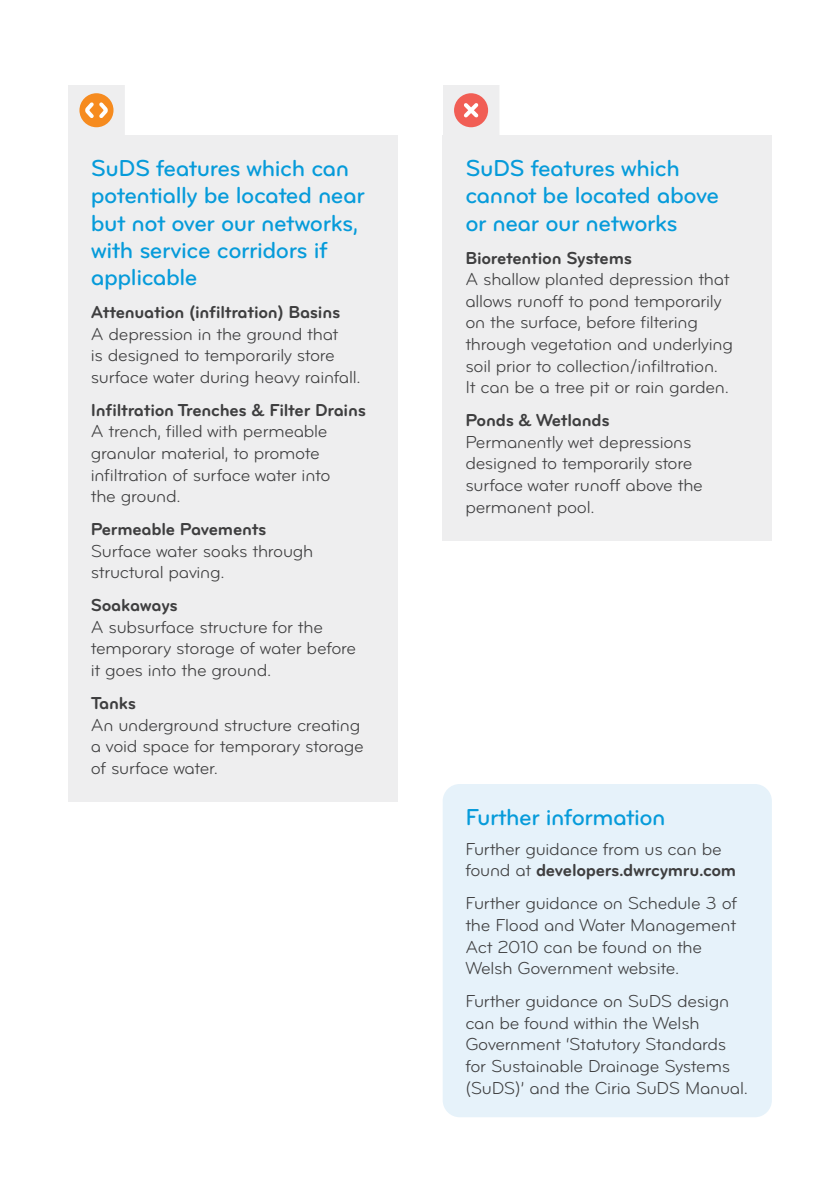
<style>
.page{position:relative;width:840px;height:1191px;background:#fff}
.page>*{position:absolute;margin:0;border:0;box-sizing:border-box;transform-origin:0 0}
.t1{font:24px/27.2px "Bryant Pro Medium Alternate";letter-spacing:-.02em;color:#069bda}
.t2{font:18px/21.6px "Bryant Pro Regular Alternate";letter-spacing:-.015em;color:#3e3e3f}
.t3{font:18px "Bryant Pro Bold Alternate";letter-spacing:-.015em;color:#3e3e3f}
.s1{font-family:"Bryant Pro Regular Alternate"}
</style>
<div class="page">
<div style="left:68px;top:85px;width:57px;height:50px;background:#eeeeef"></div>
<div style="left:68px;top:135px;width:329px;height:667px;background:#eeeeef"></div>
<div style="left:79px;top:93px;width:34px;height:34px;background:#f68b1f;border-radius:50%"></div>
<svg style="left:81px;top:99px;width:31px;height:23px"></svg>
<div style="left:442px;top:784px;width:329px;height:333px;background:#e6f2fa;border-radius:17px"></div>
<div style="left:442px;top:85px;width:57px;height:50px;background:#eeeeef"></div>
<div style="left:442px;top:135px;width:329px;height:406px;background:#eeeeef"></div>
<div style="left:454px;top:93px;width:34px;height:34px;background:#f15e55;border-radius:50%"></div>
<svg style="left:464px;top:103px;width:15px;height:15px"></svg>
<h1 class="t1" style="left:91px;top:154px;width:275px">SuDS features which can potentially be located near but not over our networks, with service corridors if applicable</h1>
<p class="t3" style="left:91px;top:301px;width:251px">Attenuation (infiltration) Basins</p>
<p class="t2" style="left:91px;top:323px;width:271px">A depression in the ground that<br>is designed to temporarily store surface water during heavy rainfall.</p>
<p class="t3" style="left:91px;top:398px;width:276px">Infiltration Trenches &amp; Filter Drains</p>
<p class="t2" style="left:91px;top:421px;width:241px">A trench, filled with permeable granular material, to promote infiltration of surface water into the ground.</p>
<p class="t3" style="left:91px;top:518px;width:177px">Permeable Pavements</p>
<p class="t2" style="left:91px;top:540px;width:224px">Surface water soaks through structural paving.</p>
<p class="t3" style="left:91px;top:594px;width:88px">Soakaways</p>
<p class="t2" style="left:91px;top:616px;width:267px">A subsurface structure for the temporary storage of water before it goes into the ground.</p>
<p class="t3" style="left:91px;top:692px;width:47px">Tanks</p>
<p class="t2" style="left:91px;top:714px;width:274px">An underground structure creating a void space for temporary storage of surface water.</p>
<h1 class="t1" style="left:465px;top:154px;width:255px">SuDS features which cannot be located above or near our networks</h1>
<p class="t3" style="left:465px;top:246px;width:168px">Bioretention Systems</p>
<p class="t2" style="left:465px;top:268px;width:269px">A shallow planted depression that allows runoff to pond temporarily on the surface, before filtering through vegetation and underlying soil prior to collection/infiltration.<br>It can be a tree pit or rain garden.</p>
<p class="t3" style="left:465px;top:409px;width:146px">Ponds &amp; Wetlands</p>
<p class="t2" style="left:465px;top:431px;width:239px">Permanently wet depressions designed to temporarily store surface water runoff above the permanent pool.</p>
<h1 class="t1" style="left:465px;top:803px;width:202px">Further information</h1>
<p class="t2" style="left:465px;top:838px;width:258px">Further guidance from us can be</p>
<p class="t3" style="left:465px;top:859px;width:272px"><span class="s1">found at</span> developers.dwrcymru.com</p>
<p class="t2" style="left:465px;top:892px;width:273px">Further guidance on Schedule 3 of the Flood and Water Management<br>Act 2010 can be found on the<br>Welsh Government website.</p>
<p class="t2" style="left:465px;top:990px;width:284px">Further guidance on SuDS design can be found within the Welsh<br>Government ‘Statutory Standards for Sustainable Drainage Systems (SuDS)’ and the Ciria SuDS Manual.</p>
</div>
